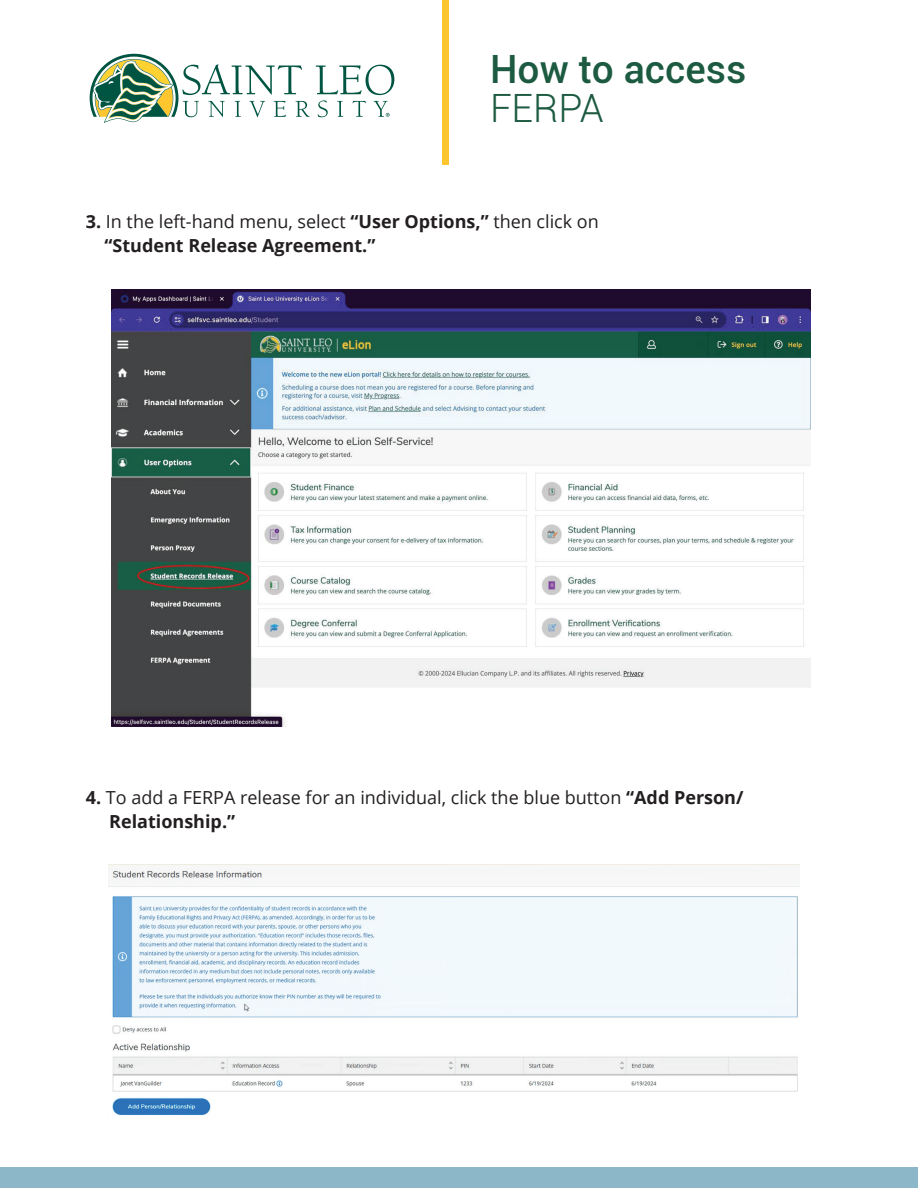
<style>
.page{position:relative;width:918px;height:1188px;background:#fff}
.page>*{position:absolute;margin:0;border:0;box-sizing:border-box;transform-origin:0 0}
.t1{font:500 39px "Roboto";color:#1c5a41}
.t2{font:300 39px "Roboto";color:#1c5a41}
.t3{font:18px/24px "Open Sans";color:#231f20}
.t4{font:700 18px/24px "Open Sans";color:#231f20}
.s1{font-weight:400}
.s2{font-weight:700}
</style>
<div class="page">
<div style="left:442px;top:0;width:6px;height:164px;background:#fec62e"></div>
<svg style="left:316px;top:65px;width:78px;height:52px"></svg>
<svg style="left:90px;top:54px;width:220px;height:69px"></svg>
<div style="left:0;top:1167px;width:918px;height:21px;background:#8bb7c8"></div>
<img style="left:111px;top:289px;width:700px;height:438px">
<img style="left:108px;top:865px;width:692px;height:251px">
<h1 class="t1" style="left:490px;top:42px;width:258px">How to access</h1>
<h1 class="t2" style="left:490px;top:81px;width:115px">FERPA</h1>
<p class="t4" style="left:105px;top:209px;width:496px;text-indent:-19px">3. <span class="s1">In the left-hand menu, select</span> “User Options,” <span class="s1">then click on </span>“Student Release Agreement.”</p>
<p class="t3" style="left:109px;top:785px;width:636px;text-indent:-23px"><span class="s2">4.</span> To add a FERPA release for an individual, click the blue button <span class="s2">“Add Person/<br>Relationship.”</span></p>
</div>
